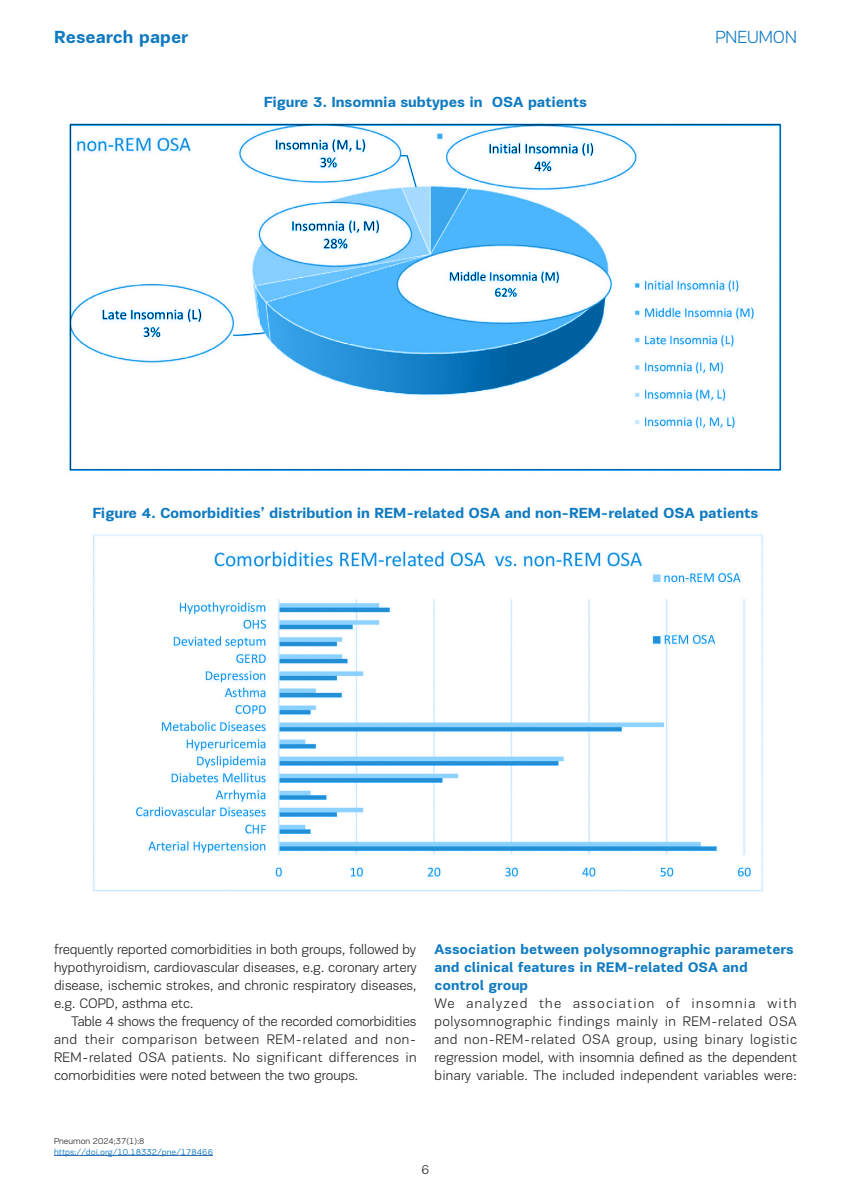
<style>
.page{position:relative;width:851px;height:1191px;background:#fff}
.page>*{position:absolute;margin:0;border:0;box-sizing:border-box;transform-origin:0 0}
.t1{font:700 18px "PF Encore Sans Pro";color:#107bc1}
.t2{font:300 18px "PF Encore Sans Pro";color:#107bc1}
.t3{font:700 15px "PF Encore Sans Pro";letter-spacing:-.01em;color:#107bc1}
.t4{font:300 14.25px/18px "PF Encore Sans Pro";color:#231f20;text-align:justify}
.t5{font:700 14.25px/18px "PF Encore Sans Pro";color:#107bc1}
.t6{font:300 13.5px "PF Encore Sans Pro";color:#231f20}
.t7{font:9px "PF Encore Sans Pro";color:#107bc1}
.t8{font:300 9px "PF Encore Sans Pro";color:#231f20}
</style>
<div class="page">
<hr style="left:54px;top:1155px;width:159px;height:1px;background:#2865b1">
<img style="left:69px;top:123px;width:714px;height:350px">
<img style="left:93px;top:534px;width:670px;height:358px">
<p class="t1" style="left:54px;top:26px;width:136px">Research paper</p>
<p class="t2" style="left:715px;top:27px;width:83px">PNEUMON</p>
<p class="t3" style="left:264px;top:93px;width:325px">Figure 3. Insomnia subtypes in OSA patients</p>
<p class="t3" style="left:92px;top:504px;width:667px">Figure 4. Comorbidities’ distribution in REM-related OSA and non-REM-related OSA patients</p>
<p class="t4" style="left:54px;top:940px;width:364px">frequently reported comorbidities in both groups, followed by hypothyroidism, cardiovascular diseases, e.g. coronary artery disease, ischemic strokes, and chronic respiratory diseases, e.g. COPD, asthma etc.</p>
<p class="t4" style="left:54px;top:1012px;width:364px;text-indent:17px">Table 4 shows the frequency of the recorded comorbidities and their comparison between REM-related and non-REM-related OSA patients. No significant differences in comorbidities were noted between the two groups.</p>
<p class="t5" style="left:434px;top:940px;width:360px">Association between polysomnographic parameters and clinical features in REM-related OSA and control group</p>
<p class="t4" style="left:434px;top:994px;width:364px">We analyzed the association of insomnia with polysomnographic findings mainly in REM-related OSA and non-REM-related OSA group, using binary logistic regression model, with insomnia defined as the dependent binary variable. The included independent variables were:</p>
<p class="t8" style="left:54px;top:1135px;width:92px">Pneumon 2024;37(1):8</p>
<p class="t7" style="left:54px;top:1146px;width:160px">https://doi.org/10.18332/pne/178466</p>
<p class="t6" style="left:421px;top:1161px;width:9px">6</p>
</div>
